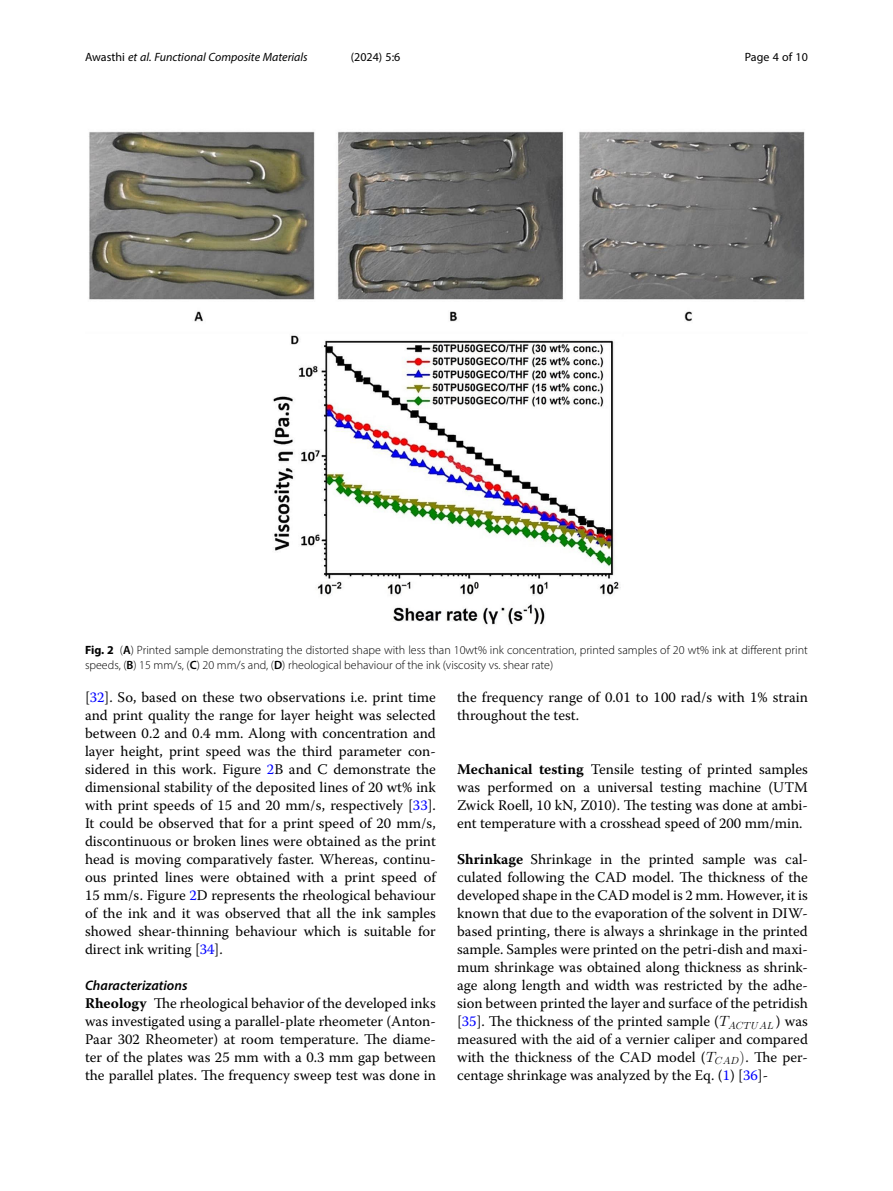
<style>
.page{position:relative;width:893px;height:1191px;background:#fff}
.page>*{position:absolute;margin:0;border:0;box-sizing:border-box;transform-origin:0 0}
.Head_4{font:14.7px/18px "Warnock Pro";color:#000;text-align:justify}
.Body_Text_Indent{font:14.7px/18px "Warnock Pro";color:#000;text-align:justify}
.Head_4_after_3{font:14.7px/18px "Warnock Pro";color:#000;text-align:justify}
.Head_3{font:italic 600 13.8px "Myriad Pro";color:#000}
.Figure_Caption{font:300 12px/15px "Myriad Pro";color:#000}
.t1{font:italic 12px "Myriad Pro";color:#000}
.t2{font:12px "Myriad Pro";color:#000}
.t3{font:10.35px "CMMI12";letter-spacing:.08em;color:#000}
.s1{font-style:normal}
.s2{font-weight:700}
.s3{font-weight:600}
.s4{color:#00f}
</style>
<div class="page">
<img style="left:89px;top:131px;width:716px;height:494px">
<p class="t1" style="left:85px;top:50px;width:224px"><span class="s1">Awasthi</span> et al. Functional Composite Materials</p>
<p class="t2" style="left:351px;top:50px;width:51px">(2024) 5:6</p>
<p class="t2" style="left:745px;top:50px;width:65px">Page 4 of 10</p>
<p class="Figure_Caption" style="left:85px;top:642px;width:724px"><span class="s2">Fig. 2</span> (<span class="s3">A</span>) Printed sample demonstrating the distorted shape with less than 10wt% ink concentration, printed samples of 20 wt% ink at different print speeds, (<span class="s3">B</span>) 15 mm/s, (<span class="s3">C</span>) 20 mm/s and, (<span class="s3">D</span>) rheological behaviour of the ink (viscosity vs. shear rate)</p>
<p class="Body_Text_Indent" style="left:85px;top:688px;width:352px">[<span class="s4">32</span>]. So, based on these two observations i.e. print time and print quality the range for layer height was selected between 0.2 and 0.4 mm. Along with concentration and layer height, print speed was the third parameter con&shy;sidered in this work. Figure <span class="s4">2</span>B and C demonstrate the dimensional stability of the deposited lines of 20 wt% ink with print speeds of 15 and 20 mm/s, respectively [<span class="s4">33</span>].<br>It could be observed that for a print speed of 20 mm/s, discontinuous or broken lines were obtained as the print head is moving comparatively faster. Whereas, continu&shy;ous printed lines were obtained with a print speed of 15 mm/s. Figure <span class="s4">2</span>D represents the rheological behaviour of the ink and it was observed that all the ink samples showed shear-thinning behaviour which is suitable for direct ink writing [<span class="s4">34</span>].</p>
<p class="Head_3" style="left:85px;top:977px;width:104px">Characterizations</p>
<p class="Head_4_after_3" style="left:85px;top:994px;width:352px"><span class="s2">Rheology</span> The rheological behavior of the developed inks was investigated using a parallel-plate rheometer (Anton-Paar 302 Rheometer) at room temperature. The diame&shy;ter of the plates was 25 mm with a 0.3 mm gap between the parallel plates. The frequency sweep test was done in</p>
<p class="Head_4_after_3" style="left:457px;top:688px;width:352px">the frequency range of 0.01 to 100 rad/s with 1% strain throughout the test.</p>
<p class="Head_4" style="left:457px;top:760px;width:352px"><span class="s2">Mechanical testing</span> Tensile testing of printed samples was performed on a universal testing machine (UTM Zwick Roell, 10 kN, Z010). The testing was done at ambi&shy;ent temperature with a crosshead speed of 200 mm/min.</p>
<p class="Head_4" style="left:457px;top:850px;width:352px"><span class="s2">Shrinkage</span> Shrinkage in the printed sample was cal&shy;culated following the CAD model. The thickness of the developed shape in the CAD model is 2 mm. However, it is known that due to the evaporation of the solvent in DIW&shy;based printing, there is always a shrinkage in the printed sample. Samples were printed on the petri-dish and maxi&shy;mum shrinkage was obtained along thickness as shrink&shy;age along length and width was restricted by the adhe&shy;sion between printed the layer and surface of the petridish [<span class="s4">35</span>]. The thickness of the printed sample (</p>
<p class="Head_4" style="left:457px;top:1012px;width:352px;text-indent:319px">) was measured with the aid of a vernier caliper and compared with the thickness of the CAD model (</p>
<p class="t3" style="left:719px;top:1020px;width:56px"><sup>T</sup>ACTUAL</p>
<p class="t3" style="left:706px;top:1056px;width:40px"><sup>T</sup>CAD<sup>)</sup></p>
<p class="Head_4" style="left:457px;top:1048px;width:352px;text-indent:288px">. The per&shy;centage shrinkage was analyzed by the Eq. (<span class="s4">1</span>) [<span class="s4">36</span>]-</p>
</div>
